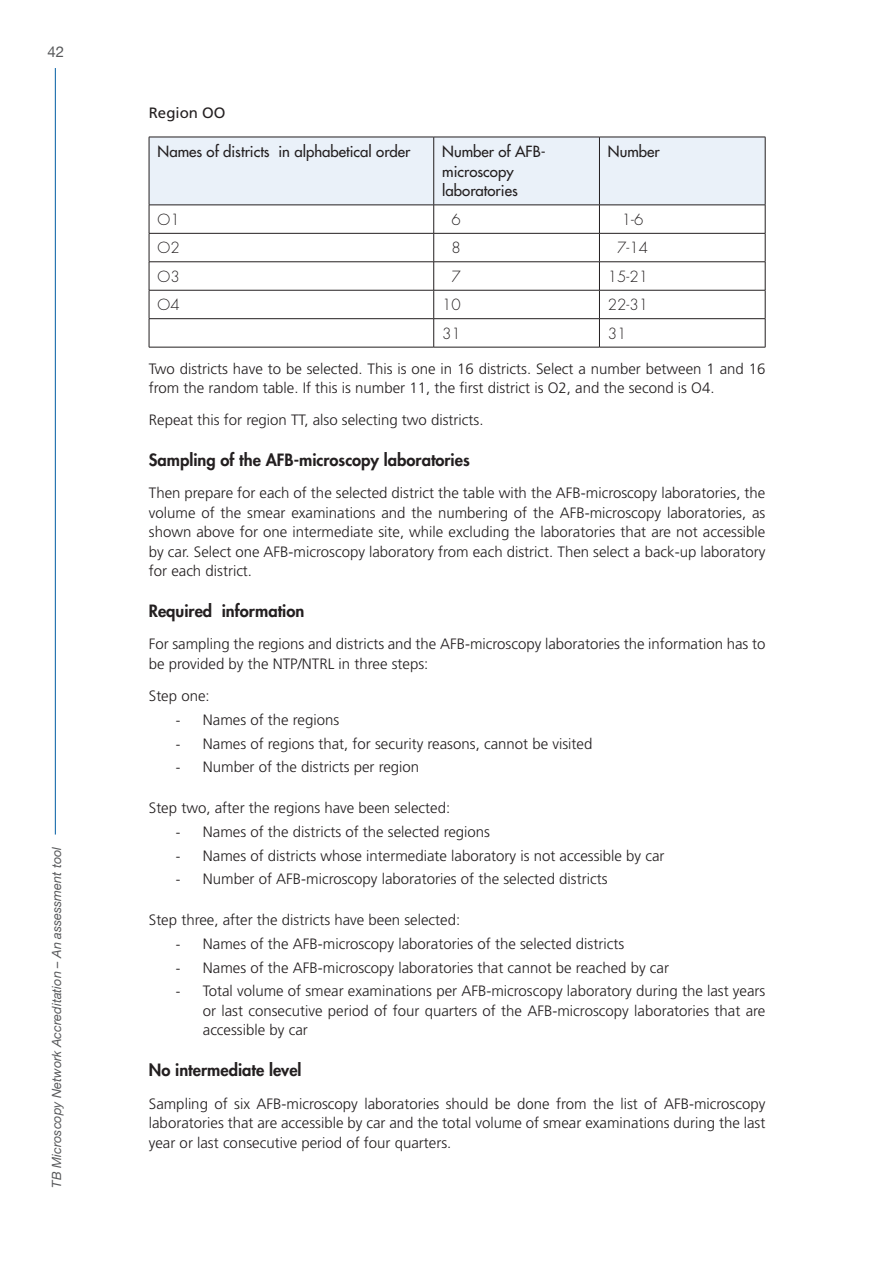
<style>
.page{position:relative;width:893px;height:1263px;background:#fff}
.page>*{position:absolute;margin:0;border:0;box-sizing:border-box;transform-origin:0 0}
.t1{font:800 16.5px "Futura";color:#231f20}
.t2{font:300 15px/19.5px "Frutiger";color:#231f20;text-align:justify}
.t3{font:15px/19.5px "Futura";color:#231f20}
.t4{font:300 15px "Futura";color:#231f20}
.t5{font:15px "Frutiger";color:#231f20}
.t6{font:15px "Helvetica Neue";color:#57585a}
.t7{font:italic 12.75px "Helvetica Neue";letter-spacing:-.005em;color:#57585a}
.s1{font-family:"Calibri";font-weight:400}
</style>
<div class="page">
<hr style="left:55px;top:68px;width:1px;height:766px;background:#015ca3">
<svg style="left:149px;top:137px;width:617px;height:210px"></svg>
<hr style="left:149px;top:347px;width:285px;height:1px;background:#231f20">
<hr style="left:434px;top:347px;width:165px;height:1px;background:#231f20">
<hr style="left:599px;top:347px;width:166px;height:1px;background:#231f20">
<p class="t6" style="left:47px;top:43px;width:18px">42</p>
<p class="t7" style="left:49px;top:1187px;width:342px;rotate:-90deg">TB Microscopy Network Accreditation – An assessment tool</p>
<p class="t5" style="left:149px;top:104px;width:78px">Region OO</p>
<p class="t3" style="left:158px;top:142px;width:254px">Names of districts in alphabetical order</p>
<p class="t3" style="left:442px;top:142px;width:105px">Number of AFB&shy;microscopy laboratories</p>
<p class="t3" style="left:608px;top:142px;width:53px">Number</p>
<p class="t4" style="left:158px;top:210px;width:24px">O1</p>
<p class="t4" style="left:452px;top:210px;width:11px">6</p>
<p class="t4" style="left:622px;top:210px;width:23px">1-6</p>
<p class="t4" style="left:158px;top:239px;width:24px">O2</p>
<p class="t4" style="left:452px;top:239px;width:11px">8</p>
<p class="t4" style="left:617px;top:239px;width:32px">7-14</p>
<p class="t4" style="left:158px;top:267px;width:24px">O3</p>
<p class="t4" style="left:452px;top:267px;width:11px">7</p>
<p class="t4" style="left:608px;top:267px;width:42px">15-21</p>
<p class="t4" style="left:158px;top:296px;width:24px">O4</p>
<p class="t4" style="left:442px;top:296px;width:20px">10</p>
<p class="t4" style="left:608px;top:296px;width:42px">22-31</p>
<p class="t4" style="left:442px;top:324px;width:20px">31</p>
<p class="t4" style="left:608px;top:324px;width:20px">31</p>
<p class="t2" style="left:149px;top:359px;width:618px">Two districts have to be selected. This is one in 16 districts. Select a number between 1 and 16 from the random table. If this is number 11, the first district is O2, and the second is O4.</p>
<p class="t2" style="left:149px;top:411px;width:336px">Repeat this for region TT, also selecting two districts.</p>
<p class="t1" style="left:149px;top:449px;width:322px">Sampling of the AFB-microscopy laboratories</p>
<p class="t2" style="left:149px;top:484px;width:618px">Then prepare for each of the selected district the table with the AFB-microscopy laboratories, the volume of the smear examinations and the numbering of the AFB-microscopy laboratories, as shown above for one intermediate site, while excluding the laboratories that are not accessible by car. Select one AFB-microscopy laboratory from each district. Then select a back-up laboratory for each district.</p>
<p class="t1" style="left:149px;top:600px;width:157px">Required information</p>
<p class="t2" style="left:149px;top:635px;width:618px">For sampling the regions and districts and the AFB-microscopy laboratories the information has to be provided by the NTP/NTRL in three steps:</p>
<p class="t2" style="left:149px;top:686px;width:62px">Step one:</p>
<p class="t2" style="left:176px;top:710px;width:165px"><span class="s1">-</span> Names of the regions</p>
<p class="t2" style="left:176px;top:734px;width:418px"><span class="s1">-</span> Names of regions that, for security reasons, cannot be visited</p>
<p class="t2" style="left:176px;top:758px;width:245px"><span class="s1">-</span> Number of the districts per region</p>
<p class="t2" style="left:149px;top:798px;width:303px">Step two, after the regions have been selected:</p>
<p class="t2" style="left:176px;top:822px;width:316px"><span class="s1">-</span> Names of the districts of the selected regions</p>
<p class="t2" style="left:176px;top:846px;width:490px"><span class="s1">-</span> Names of districts whose intermediate laboratory is not accessible by car</p>
<p class="t2" style="left:176px;top:870px;width:433px"><span class="s1">-</span> Number of AFB-microscopy laboratories of the selected districts</p>
<p class="t2" style="left:149px;top:910px;width:313px">Step three, after the districts have been selected:</p>
<p class="t2" style="left:176px;top:934px;width:450px"><span class="s1">-</span> Names of the AFB-microscopy laboratories of the selected districts</p>
<p class="t2" style="left:176px;top:958px;width:495px"><span class="s1">-</span> Names of the AFB-microscopy laboratories that cannot be reached by car</p>
<p class="t2" style="left:203px;top:982px;width:564px;text-indent:-27px"><span class="s1">-</span> Total volume of smear examinations per AFB-microscopy laboratory during the last years or last consecutive period of four quarters of the AFB-microscopy laboratories that are accessible by car</p>
<p class="t1" style="left:149px;top:1059px;width:154px">No intermediate level</p>
<p class="t2" style="left:149px;top:1094px;width:618px">Sampling of six AFB-microscopy laboratories should be done from the list of AFB-microscopy laboratories that are accessible by car and the total volume of smear examinations during the last year or last consecutive period of four quarters.</p>
</div>
